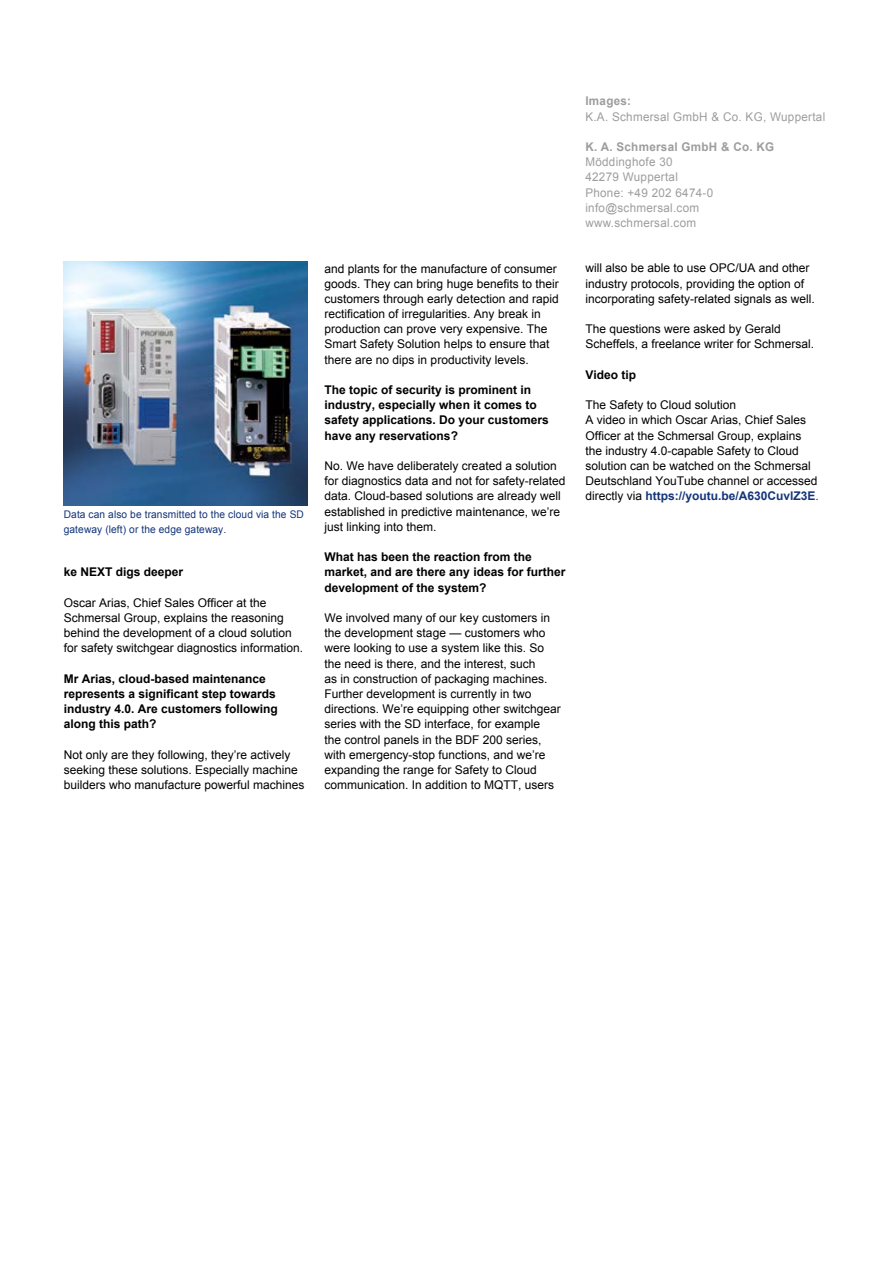
<style>
.page{position:relative;width:893px;height:1263px;background:#fff}
.page>*{position:absolute;margin:0;border:0;box-sizing:border-box;transform-origin:0 0}
.t1{font:12px/15.1px "Arial";color:#000}
.t2{font:700 12px/15.1px "Arial";color:#000}
.t3{font:12px/15.1px "Arial";letter-spacing:.025em;color:#9d9d9c}
.t4{font:700 12px "Arial";letter-spacing:.025em;color:#9d9d9c}
.t5{font:10.5px/15.1px "Arial";letter-spacing:.01em;color:#13357a}
.s1{font-weight:700;color:#13357a}
.s2{color:#13357a}
</style>
<div class="page">
<img style="left:64px;top:261px;width:244px;height:244px">
<p class="t5" style="left:64px;top:507px;width:242px">Data can also be transmitted to the cloud via the SD gateway (left) or the edge gateway.</p>
<p class="t2" style="left:64px;top:565px;width:121px">ke NEXT digs deeper</p>
<p class="t1" style="left:64px;top:595px;width:241px">Oscar Arias, Chief Sales Officer at the Schmersal Group, explains the reasoning behind the development of a cloud solution for safety switchgear diagnostics information.</p>
<p class="t2" style="left:64px;top:671px;width:216px">Mr Arias, cloud-based maintenance represents a significant step towards industry 4.0. Are customers following along this path?</p>
<p class="t1" style="left:64px;top:747px;width:242px">Not only are they following, they’re actively seeking these solutions. Especially machine builders who manufacture powerful machines</p>
<p class="t1" style="left:325px;top:261px;width:236px">and plants for the manufacture of consumer goods. They can bring huge benefits to their customers through early detection and rapid rectification of irregularities. Any break in production can prove very expensive. The Smart Safety Solution helps to ensure that there are no dips in productivity levels.</p>
<p class="t2" style="left:325px;top:383px;width:226px">The topic of security is prominent in industry, especially when it comes to safety applications. Do your customers have any reservations?</p>
<p class="t1" style="left:325px;top:458px;width:242px">No. We have deliberately created a solution for diagnostics data and not for safety-related data. Cloud-based solutions are already well established in predictive maintenance, we’re just linking into them.</p>
<p class="t2" style="left:325px;top:550px;width:242px">What has been the reaction from the market, and are there any ideas for further development of the system?</p>
<p class="t1" style="left:325px;top:610px;width:238px">We involved many of our key customers in the development stage — customers who were looking to use a system like this. So the need is there, and the interest, such<br>as in construction of packaging machines.<br>Further development is currently in two directions. We’re equipping other switchgear series with the SD interface, for example<br>the control panels in the BDF 200 series, with emergency-stop functions, and we’re expanding the range for Safety to Cloud communication. In addition to MQTT, users</p>
<p class="t4" style="left:585px;top:93px;width:47px">Images:</p>
<p class="t3" style="left:585px;top:109px;width:241px">K.A. Schmersal GmbH &amp; Co. KG, Wuppertal</p>
<p class="t4" style="left:585px;top:139px;width:190px">K. A. Schmersal GmbH &amp; Co. KG</p>
<p class="t3" style="left:585px;top:154px;width:129px">Möddinghofe 30<br>42279 Wuppertal<br>Phone: +49 202 6474-0 info@schmersal.com www.schmersal.com</p>
<p class="t1" style="left:585px;top:261px;width:231px">will also be able to use OPC/UA and other industry protocols, providing the option of incorporating safety-related signals as well.</p>
<p class="t1" style="left:585px;top:322px;width:230px">The questions were asked by Gerald<br>Scheffels, a freelance writer for Schmersal.</p>
<p class="t2" style="left:585px;top:367px;width:52px">Video tip</p>
<p class="t1" style="left:585px;top:398px;width:235px">The Safety to Cloud solution<br>A video in which Oscar Arias, Chief Sales Officer at the Schmersal Group, explains the industry 4.0-capable Safety to Cloud solution can be watched on the Schmersal Deutschland YouTube channel or accessed directly via <span class="s1">https://youtu.be/A630CuvlZ3E</span><span class="s2">.</span></p>
</div>
